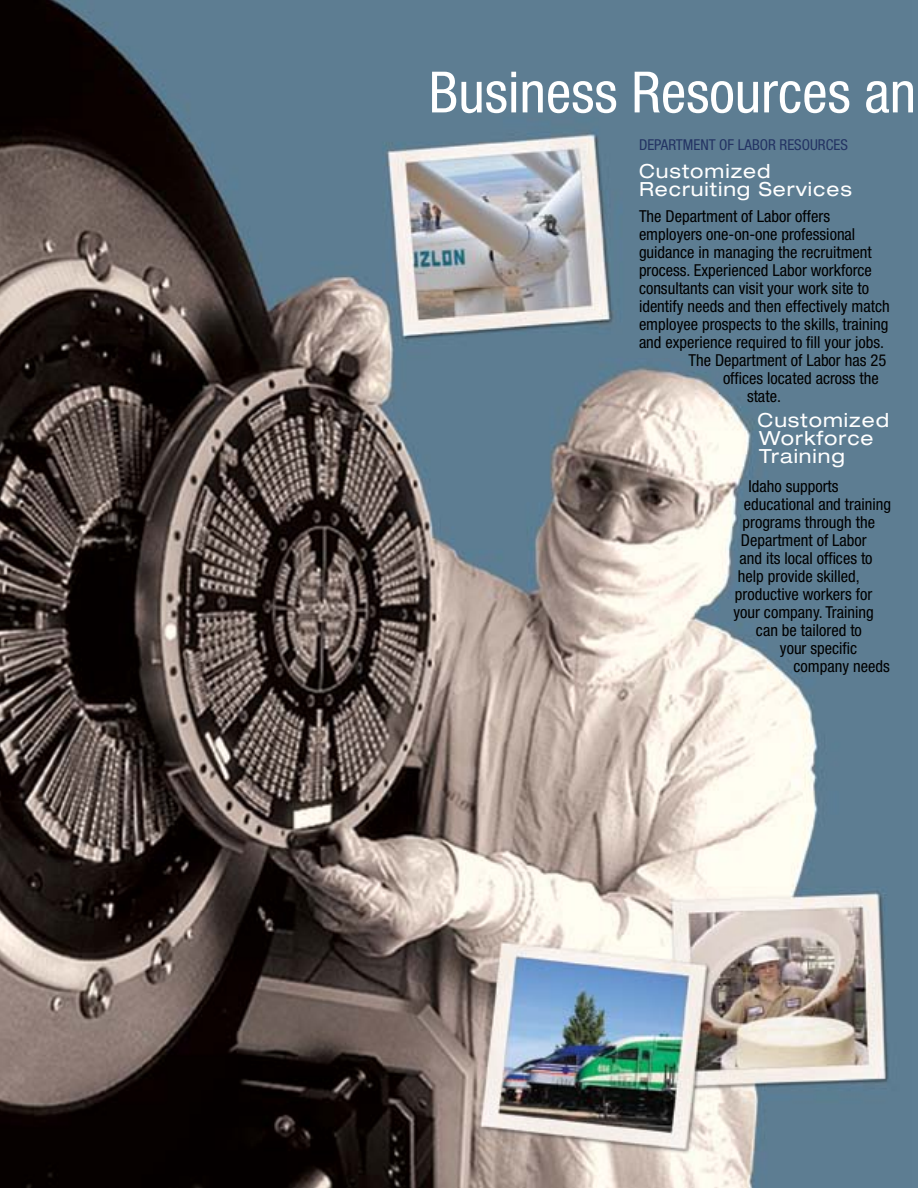
<style>
.page{position:relative;width:918px;height:1188px;background:#fff}
.page>*{position:absolute;margin:0;border:0;box-sizing:border-box;transform-origin:0 0}
.t1{font:condensed 57px "Helvetica Neue";color:#fff}
.t2{font:expanded 19.5px/18px "Helvetica Neue";letter-spacing:.05em;color:#fff}
.t3{font:condensed 16.5px "Helvetica Neue";color:#000}
.t4{font:condensed 15px "Helvetica Neue";color:#233363}
</style>
<div class="page">
<img style="left:0;top:0;width:918px;height:1188px">
<h1 class="t1" style="left:429px;top:59px;width:489px">Business Resources an</h1>
<p class="t4" style="left:639px;top:136px;width:210px">DEPARTMENT OF LABOR RESOURCES</p>
<p class="t2" style="left:639px;top:162px;width:214px">Customized<br>Recruiting Services</p>
<p class="t3" style="left:639px;top:206px;width:193px">The Department of Labor offers</p>
<p class="t3" style="left:639px;top:224px;width:218px">employers one-on-one professional</p>
<p class="t3" style="left:639px;top:242px;width:234px">guidance in managing the recruitment</p>
<p class="t3" style="left:639px;top:260px;width:234px">process. Experienced Labor workforce</p>
<p class="t3" style="left:639px;top:278px;width:232px">consultants can visit your work site to</p>
<p class="t3" style="left:639px;top:296px;width:252px">identify needs and then effectively match</p>
<p class="t3" style="left:639px;top:314px;width:251px">employee prospects to the skills, training</p>
<p class="t3" style="left:639px;top:332px;width:247px">and experience required to fill your jobs.</p>
<p class="t3" style="left:688px;top:350px;width:199px">The Department of Labor has 25</p>
<p class="t3" style="left:723px;top:368px;width:157px">offices located across the</p>
<p class="t3" style="left:747px;top:386px;width:36px">state.</p>
<p class="t2" style="left:758px;top:411px;width:133px">Customized<br>Workforce<br>Training</p>
<p class="t3" style="left:748px;top:477px;width:92px">Idaho supports</p>
<p class="t3" style="left:744px;top:495px;width:149px">educational and training</p>
<p class="t3" style="left:742px;top:513px;width:134px">programs through the</p>
<p class="t3" style="left:741px;top:531px;width:127px">Department of Labor</p>
<p class="t3" style="left:739px;top:549px;width:135px">and its local offices to</p>
<p class="t3" style="left:738px;top:567px;width:123px">help provide skilled,</p>
<p class="t3" style="left:735px;top:585px;width:139px">productive workers for</p>
<p class="t3" style="left:733px;top:603px;width:142px">your company. Training</p>
<p class="t3" style="left:756px;top:621px;width:107px">can be tailored to</p>
<p class="t3" style="left:780px;top:639px;width:79px">your specific</p>
<p class="t3" style="left:793px;top:657px;width:98px">company needs</p>
</div>
